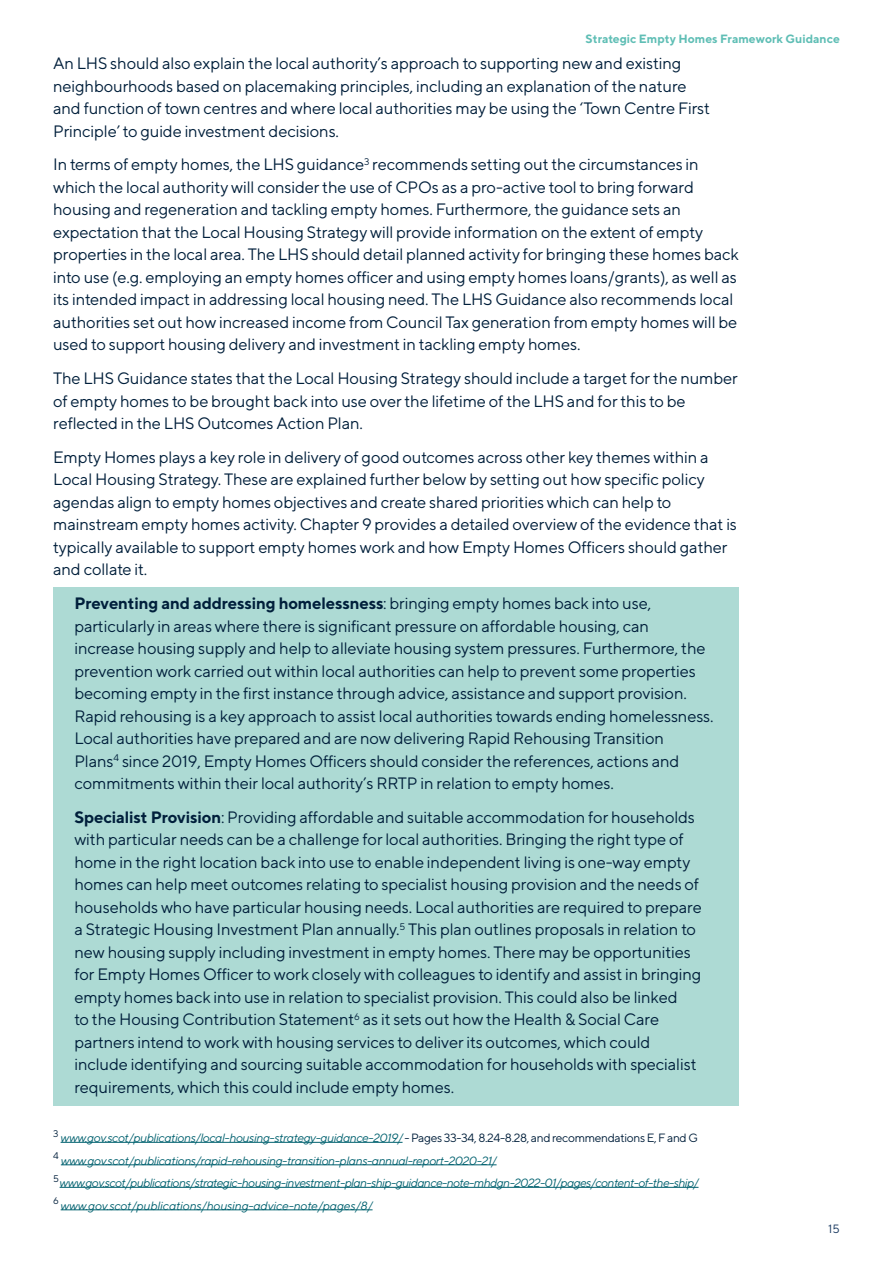
<style>
.page{position:relative;width:893px;height:1263px;background:#fff}
.page>*{position:absolute;margin:0;border:0;box-sizing:border-box;transform-origin:0 0}
.t1{font:16.5px/22.5px "TT Norms";letter-spacing:-.01em;color:#001f3b}
.t2{font:italic 12px "TT Norms";letter-spacing:-.03em;color:#00616f}
.t3{font:italic 12px "TT Norms";letter-spacing:-.01em;color:#00616f}
.t4{font:700 12px "TT Norms";color:#5fbeb5}
.t5{font:12px "TT Norms";color:#18385f}
.t6{font:9.6px "TT Norms";color:#001f3b}
.s1{font-weight:700}
.s2{font-style:normal;color:#001f3b}
</style>
<div class="page">
<div style="left:53px;top:587px;width:686px;height:519px;background:#addad4"></div>
<hr style="left:61px;top:1142px;width:342px;height:1px;background:#00616f">
<hr style="left:61px;top:1164px;width:436px;height:1px;background:#00616f">
<hr style="left:60px;top:1187px;width:638px;height:1px;background:#00616f">
<hr style="left:61px;top:1209px;width:312px;height:1px;background:#00616f">
<p class="t4" style="left:586px;top:31px;width:256px">Strategic Empty Homes Framework Guidance</p>
<p class="t1" style="left:53px;top:52px;width:658px">An LHS should also explain the local authority’s approach to supporting new and existing neighbourhoods based on placemaking principles, including an explanation of the nature and function of town centres and where local authorities may be using the ‘Town Centre First Principle’ to guide investment decisions.</p>
<p class="t1" style="left:53px;top:153px;width:687px">In terms of empty homes, the LHS guidance<sup>3</sup> recommends setting out the circumstances in which the local authority will consider the use of CPOs as a pro-active tool to bring forward housing and regeneration and tackling empty homes. Furthermore, the guidance sets an expectation that the Local Housing Strategy will provide information on the extent of empty properties in the local area. The LHS should detail planned activity for bringing these homes back into use (e.g. employing an empty homes officer and using empty homes loans/grants), as well as its intended impact in addressing local housing need. The LHS Guidance also recommends local authorities set out how increased income from Council Tax generation from empty homes will be used to support housing delivery and investment in tackling empty homes.</p>
<p class="t1" style="left:53px;top:367px;width:686px">The LHS Guidance states that the Local Housing Strategy should include a target for the number of empty homes to be brought back into use over the lifetime of the LHS and for this to be reflected in the LHS Outcomes Action Plan.</p>
<p class="t1" style="left:53px;top:445px;width:685px">Empty Homes plays a key role in delivery of good outcomes across other key themes within a Local Housing Strategy. These are explained further below by setting out how specific policy agendas align to empty homes objectives and create shared priorities which can help to mainstream empty homes activity. Chapter 9 provides a detailed overview of the evidence that is typically available to support empty homes work and how Empty Homes Officers should gather and collate it.</p>
<p class="t1" style="left:74px;top:592px;width:641px"><span class="s1">Preventing and addressing homelessness</span>: bringing empty homes back into use, particularly in areas where there is significant pressure on affordable housing, can<br>increase housing supply and help to alleviate housing system pressures. Furthermore, the prevention work carried out within local authorities can help to prevent some properties becoming empty in the first instance through advice, assistance and support provision.<br>Rapid rehousing is a key approach to assist local authorities towards ending homelessness.<br>Local authorities have prepared and are now delivering Rapid Rehousing Transition<br>Plans<sup>4</sup> since 2019, Empty Homes Officers should consider the references, actions and commitments within their local authority’s RRTP in relation to empty homes.</p>
<p class="t1" style="left:74px;top:805px;width:629px"><span class="s1">Specialist Provision</span>: Providing affordable and suitable accommodation for households with particular needs can be a challenge for local authorities. Bringing the right type of home in the right location back into use to enable independent living is one-way empty homes can help meet outcomes relating to specialist housing provision and the needs of households who have particular housing needs. Local authorities are required to prepare a Strategic Housing Investment Plan annually.<sup>5</sup> This plan outlines proposals in relation to new housing supply including investment in empty homes. There may be opportunities for Empty Homes Officer to work closely with colleagues to identify and assist in bringing empty homes back into use in relation to specialist provision. This could also be linked<br>to the Housing Contribution Statement<sup>6</sup> as it sets out how the Health &amp; Social Care partners intend to work with housing services to deliver its outcomes, which could include identifying and sourcing suitable accommodation for households with specialist requirements, which this could include empty homes.</p>
<p class="t6" style="left:53px;top:1127px;width:7px">3</p>
<p class="t2" style="left:61px;top:1131px;width:639px">www.gov.scot/publications/local-housing-strategy-guidance-2019/ <span class="s2">- Pages 33-34, 8.24-8.28, and recommendations E, F and G</span></p>
<p class="t6" style="left:53px;top:1150px;width:7px">4</p>
<p class="t2" style="left:61px;top:1153px;width:437px">www.gov.scot/publications/rapid-rehousing-transition-plans-annual-report-2020-21/</p>
<p class="t6" style="left:53px;top:1172px;width:7px">5</p>
<p class="t2" style="left:60px;top:1176px;width:641px">www.gov.scot/publications/strategic-housing-investment-plan-ship-guidance-note-mhdgn-2022-01/pages/content-of-the-ship/</p>
<p class="t6" style="left:53px;top:1195px;width:7px">6</p>
<p class="t3" style="left:61px;top:1198px;width:314px">www.gov.scot/publications/housing-advice-note/pages/8/</p>
<p class="t5" style="left:828px;top:1221px;width:13px">15</p>
</div>
